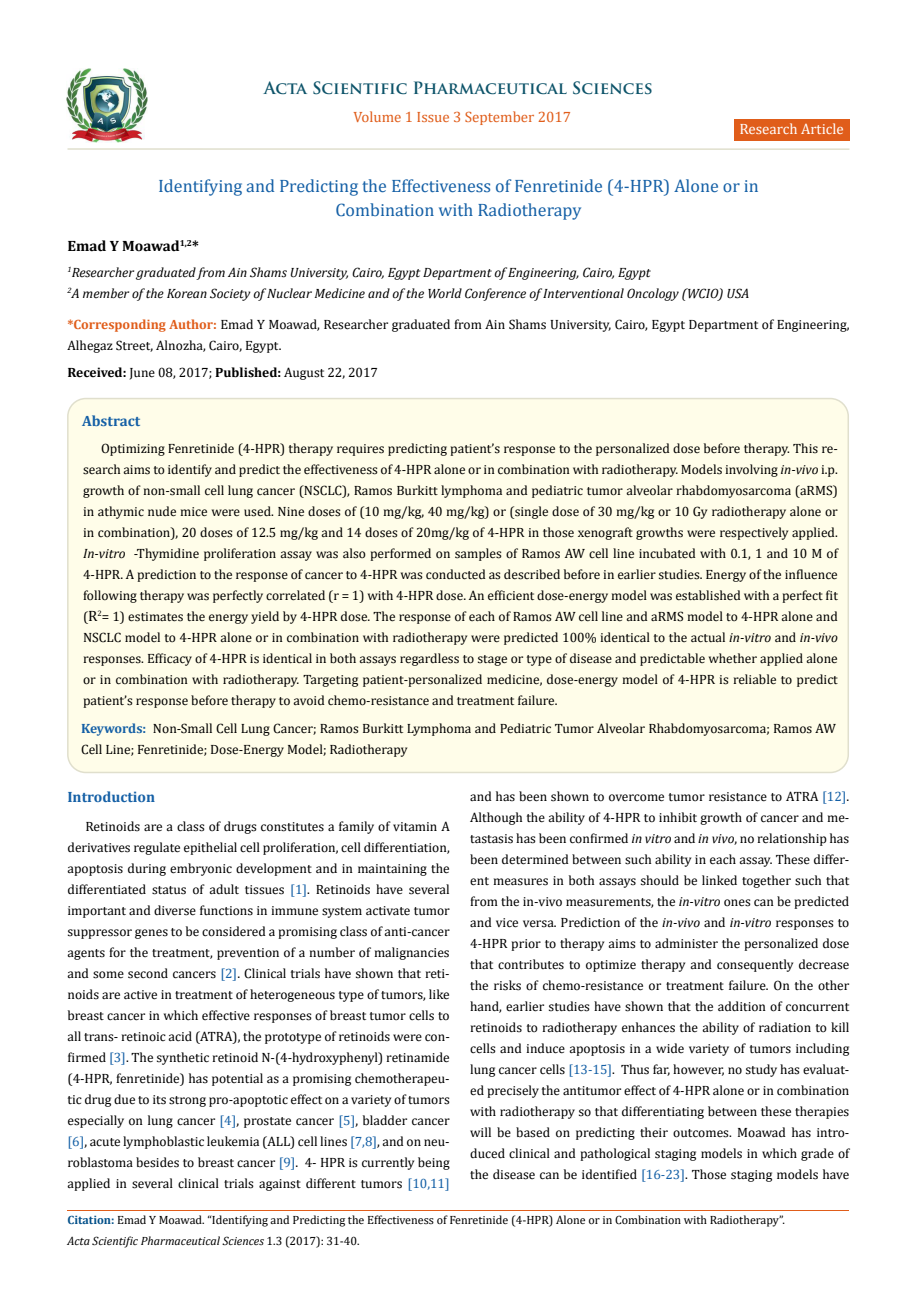
<style>
.page{position:relative;width:917px;height:1316px;background:#fff}
.page>*{position:absolute;margin:0;border:0;box-sizing:border-box;transform-origin:0 0}
.t1{font:18px/24px "Cambria";color:#1560a6;text-align:center}
.t2{font:700 16.5px "Trajan Pro";color:#0e546a}
.t3{font:15px "Cambria";color:#e05d1a}
.t4{font:700 15px "Cambria";color:#1560a6}
.t5{font:700 15px "Cambria";color:#000}
.t6{font:15px "Cambria";color:#fff}
.t7{font:13.5px/21px "Cambria";color:#000;text-align:justify}
.t8{font:italic 13.5px/21px "Cambria";color:#000}
.t9{font:12px/21px "Cambria";color:#000}
.s1{font-weight:700;color:#e05d1a}
.s2{font-weight:700}
.s3{font-style:italic}
.s4{font-size:15px}
.s5{font-weight:700;color:#1560a6}
.s6{color:#1560a6}
.s7{font-weight:700;color:#035089}
</style>
<div class="page">
<img style="left:67px;top:68px;width:80px;height:74px">
<div style="left:734px;top:119px;width:115px;height:22px;background:#e05d1a"></div>
<div style="left:68px;top:398px;width:780px;height:374px;background:#fffde9;border-radius:18px"></div>
<div style="left:67px;top:398px;width:782px;height:375px;border:2px solid #e0dfcd;border-radius:18px"></div>
<hr style="left:67px;top:1210px;width:782px;height:1px;background:#e05d1a">
<hr style="left:67px;top:148px;width:782px;height:2px;background:#e0dfcd">
<p class="t2" style="left:264px;top:77px;width:390px">Acta Scientific Pharmaceutical Sciences</p>
<p class="t3" style="left:353px;top:108px;width:219px">Volume 1 Issue 3 September 2017</p>
<p class="t6" style="left:739px;top:120px;width:106px">Research Article</p>
<h1 class="t1" style="left:158px;top:174px;width:602px">Identifying and Predicting the Effectiveness of Fenretinide (4-HPR) Alone or in<br>Combination with Radiotherapy</h1>
<p class="t5" style="left:67px;top:235px;width:133px">Emad Y Moawad<sup>1,2</sup>*</p>
<p class="t8" style="left:67px;top:261px;width:683px"><sup>1</sup>Researcher graduated from Ain Shams University, Cairo, Egypt Department of Engineering, Cairo, Egypt<br><sup>2</sup>A member of the Korean Society of Nuclear Medicine and of the World Conference of Interventional Oncology (WCIO) USA</p>
<p class="t7" style="left:67px;top:314px;width:783px"><span class="s1">*Corresponding Author:</span> Emad Y Moawad, Researcher graduated from Ain Shams University, Cairo, Egypt Department of Engineering,<br>Alhegaz Street, Alnozha, Cairo, Egypt.</p>
<p class="t7" style="left:67px;top:362px;width:312px"><span class="s2">Received:</span> June 08, 2017; <span class="s2">Published:</span> August 22, 2017</p>
<p class="t4" style="left:82px;top:410px;width:60px">Abstract</p>
<p class="t7" style="left:83px;top:438px;width:756px;text-indent:18px">Optimizing Fenretinide (4-HPR) therapy requires predicting patient’s response to the personalized dose before therapy. This re&shy;search aims to identify and predict the effectiveness of 4-HPR alone or in combination with radiotherapy. Models involving <span class="s3">in-vivo</span> i.p. growth of non-small cell lung cancer (NSCLC), Ramos Burkitt lymphoma and pediatric tumor alveolar rhabdomyosarcoma (aRMS) in athymic nude mice were used. Nine doses of (10 mg/kg, 40 mg/kg) or (single dose of 30 mg/kg or 10 Gy radiotherapy alone or in combination), 20 doses of 12.5 mg/kg and 14 doses of 20mg/kg of 4-HPR in those xenograft growths were respectively applied.<br><span class="s3">In-vitro</span> -Thymidine proliferation assay was also performed on samples of Ramos AW cell line incubated with 0.1, 1 and 10 M of 4-HPR. A prediction to the response of cancer to 4-HPR was conducted as described before in earlier studies. Energy of the influence following therapy was perfectly correlated (r = 1) with 4-HPR dose. An efficient dose-energy model was established with a perfect fit (<span class="s4">R</span><sup>2</sup>= 1) estimates the energy yield by 4-HPR dose. The response of each of Ramos AW cell line and aRMS model to 4-HPR alone and NSCLC model to 4-HPR alone or in combination with radiotherapy were predicted 100% identical to the actual <span class="s3">in-vitro</span> and <span class="s3">in-vivo </span>responses. Efficacy of 4-HPR is identical in both assays regardless to stage or type of disease and predictable whether applied alone or in combination with radiotherapy. Targeting patient-personalized medicine, dose-energy model of 4-HPR is reliable to predict patient’s response before therapy to avoid chemo-resistance and treatment failure.</p>
<p class="t7" style="left:81px;top:717px;width:756px"><span class="s5">Keywords:</span> Non-Small Cell Lung Cancer; Ramos Burkitt Lymphoma and Pediatric Tumor Alveolar Rhabdomyosarcoma; Ramos AW<br>Cell Line; Fenretinide; Dose-Energy Model; Radiotherapy</p>
<p class="t7" style="left:470px;top:785px;width:381px">and has been shown to overcome tumor resistance to ATRA <span class="s6">[12]</span>.<br>Although the ability of 4-HPR to inhibit growth of cancer and me&shy;tastasis has been confirmed <span class="s3">in vitro</span> and <span class="s3">in vivo</span>, no relationship has been determined between such ability in each assay. These differ&shy;ent measures in both assays should be linked together such that from the in-vivo measurements, the <span class="s3">in-vitro</span> ones can be predicted and vice versa. Prediction of the <span class="s3">in-vivo</span> and <span class="s3">in-vitro</span> responses to 4-HPR prior to therapy aims to administer the personalized dose that contributes to optimize therapy and consequently decrease the risks of chemo-resistance or treatment failure. On the other hand, earlier studies have shown that the addition of concurrent retinoids to radiotherapy enhances the ability of radiation to kill cells and induce apoptosis in a wide variety of tumors including lung cancer cells <span class="s6">[13-15]</span>. Thus far, however, no study has evaluat&shy;ed precisely the antitumor effect of 4-HPR alone or in combination with radiotherapy so that differentiating between these therapies will be based on predicting their outcomes. Moawad has intro&shy;duced clinical and pathological staging models in which grade of the disease can be identified <span class="s6">[16-23]</span>. Those staging models have</p>
<p class="t9" style="left:67px;top:1209px;width:718px"><span class="s7">Citation:</span> Emad Y Moawad. “Identifying and Predicting the Effectiveness of Fenretinide (4-HPR) Alone or in Combination with Radiotherapy”.<br><span class="s3">Acta Scientific Pharmaceutical Sciences</span> 1.3 (2017): 31-40.</p>
<p class="t4" style="left:67px;top:786px;width:89px">Introduction</p>
<p class="t7" style="left:67px;top:816px;width:384px;text-indent:18px">Retinoids are a class of drugs constitutes a family of vitamin A derivatives regulate epithelial cell proliferation, cell differentiation, apoptosis during embryonic development and in maintaining the differentiated status of adult tissues <span class="s6">[1]</span>. Retinoids have several important and diverse functions in immune system activate tumor suppressor genes to be considered a promising class of anti-cancer agents for the treatment, prevention of a number of malignancies and some second cancers <span class="s6">[2]</span>. Clinical trials have shown that reti&shy;noids are active in treatment of heterogeneous type of tumors, like breast cancer in which effective responses of breast tumor cells to all trans- retinoic acid (ATRA), the prototype of retinoids were con&shy;firmed <span class="s6">[3]</span>. The synthetic retinoid N-(4-hydroxyphenyl) retinamide (4-HPR, fenretinide) has potential as a promising chemotherapeu&shy;tic drug due to its strong pro-apoptotic effect on a variety of tumors especially on lung cancer <span class="s6">[4]</span>, prostate cancer <span class="s6">[5]</span>, bladder cancer <span class="s6">[6]</span>, acute lymphoblastic leukemia (ALL) cell lines <span class="s6">[7,8]</span>, and on neu&shy;roblastoma besides to breast cancer <span class="s6">[9]</span>. 4- HPR is currently being applied in several clinical trials against different tumors <span class="s6">[10,11]</span></p>
</div>
